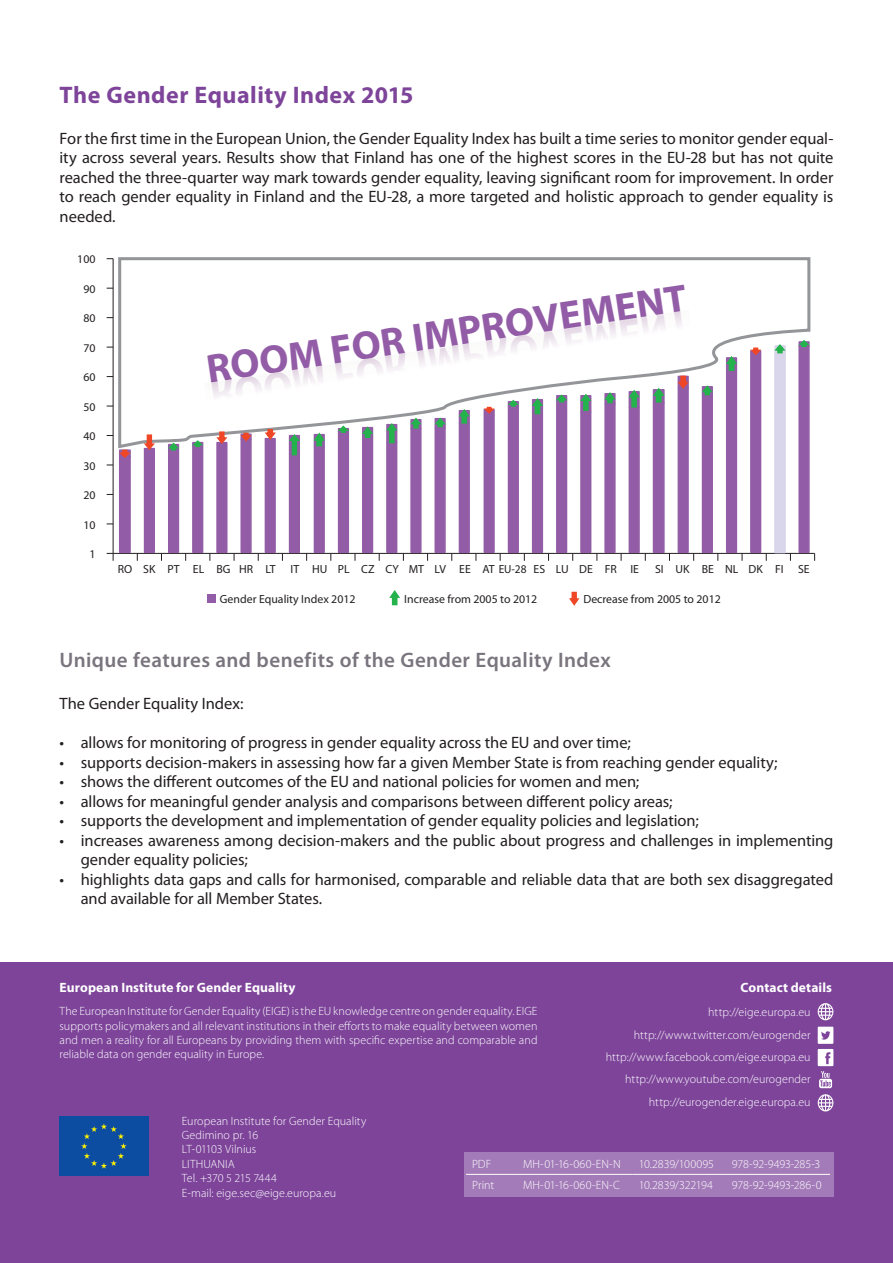
<style>
.page{position:relative;width:893px;height:1263px;background:#fff}
.page>*{position:absolute;margin:0;border:0;box-sizing:border-box;transform-origin:0 0}
.t1{font:700 40.65px "Myriad Pro";color:#925ca6}
.Title_1{font:700 24px "Myriad Pro";letter-spacing:.02em;color:#7d449a}
.Title_1-2{font:600 21px "Myriad Pro";letter-spacing:.02em;color:#79747d}
.Body_Text{font:16.5px/19.5px "Myriad Pro";letter-spacing:-.005em;color:#231f20}
.Contact{font:700 13.5px "Myriad Pro";letter-spacing:.01em;color:#fff}
.Contact-2{font:300 12px/14.4px "Myriad Pro";letter-spacing:.005em;color:#fff}
.Web{font:300 12px "Myriad Pro";letter-spacing:.005em;color:#fff}
.Contact-3{font:300 12px "Myriad Pro";letter-spacing:-.02em;color:#fff}
.Contact-4{font:300 12px "Myriad Pro";letter-spacing:-.035em;color:#fff}
.t2{font:11.85px "Myriad Pro";color:#231f20}
</style>
<div class="page">
<div style="left:0;top:963px;width:893px;height:300px;background:#7d449a"></div>
<div style="left:59px;top:1116px;width:90px;height:60px;background:#0d4da1"></div>
<svg style="left:81px;top:1123px;width:46px;height:45px"></svg>
<svg style="left:818px;top:1027px;width:15px;height:61px"></svg>
<svg style="left:818px;top:1003px;width:15px;height:17px"></svg>
<svg style="left:818px;top:1094px;width:15px;height:17px"></svg>
<svg style="left:118px;top:257px;width:693px;height:87px"></svg>
<hr style="left:113px;top:259px;width:1px;height:294px;background:#231f20">
<svg style="left:107px;top:553px;width:7px;height:8px"></svg>
<hr style="left:113px;top:553px;width:702px;height:1px;background:#231f20">
<svg style="left:118px;top:344px;width:692px;height:210px"></svg>
<svg style="left:167px;top:340px;width:643px;height:116px"></svg>
<svg style="left:215px;top:430px;width:16px;height:16px"></svg>
<svg style="left:165px;top:440px;width:15px;height:12px"></svg>
<svg style="left:749px;top:346px;width:16px;height:11px"></svg>
<svg style="left:263px;top:427px;width:16px;height:15px"></svg>
<svg style="left:240px;top:431px;width:15px;height:13px"></svg>
<svg style="left:143px;top:433px;width:15px;height:19px"></svg>
<svg style="left:771px;top:342px;width:16px;height:13px"></svg>
<svg style="left:723px;top:353px;width:15px;height:19px"></svg>
<svg style="left:698px;top:383px;width:16px;height:14px"></svg>
<svg style="left:456px;top:422px;width:15px;height:3px"></svg>
<svg style="left:431px;top:422px;width:16px;height:7px"></svg>
<svg style="left:407px;top:422px;width:16px;height:8px"></svg>
<svg style="left:383px;top:422px;width:16px;height:23px"></svg>
<svg style="left:359px;top:424px;width:15px;height:15px"></svg>
<svg style="left:334px;top:423px;width:16px;height:11px"></svg>
<svg style="left:311px;top:430px;width:15px;height:18px"></svg>
<svg style="left:286px;top:432px;width:15px;height:25px"></svg>
<svg style="left:188px;top:438px;width:16px;height:11px"></svg>
<svg style="left:795px;top:338px;width:15px;height:11px"></svg>
<svg style="left:107px;top:448px;width:28px;height:18px"></svg>
<svg style="left:204px;top:310px;width:491px;height:112px"></svg>
<svg style="left:389px;top:590px;width:11px;height:16px"></svg>
<svg style="left:569px;top:591px;width:11px;height:15px"></svg>
<div style="left:207px;top:594px;width:9px;height:8px;background:#925ca6"></div>
<div style="left:464px;top:1152px;width:370px;height:45px;background:#a37bb8"></div>
<hr style="left:466px;top:1174px;width:51px;height:1px;background:#fff">
<hr style="left:517px;top:1174px;width:116px;height:1px;background:#fff">
<hr style="left:633px;top:1174px;width:93px;height:1px;background:#fff">
<hr style="left:726px;top:1174px;width:104px;height:1px;background:#fff">
<p class="Title_1" style="left:60px;top:79px;width:355px">The Gender Equality Index 2015</p>
<p class="Body_Text" style="left:60px;top:128px;width:775px;text-align:justify">For the first time in the European Union, the Gender Equality Index has built a time series to monitor gender equal&shy;ity across several years. Results show that Finland has one of the highest scores in the EU-28 but has not quite reached the three‑quarter way mark towards gender equality, leaving significant room for improvement. In order to reach gender equality in Finland and the EU-28, a more targeted and holistic approach to gender equality is needed.</p>
<p class="t2" style="left:77px;top:252px;width:20px">100</p>
<p class="t2" style="left:83px;top:281px;width:14px">90</p>
<p class="t2" style="left:83px;top:311px;width:14px">80</p>
<p class="t2" style="left:83px;top:340px;width:14px">70</p>
<p class="t2" style="left:83px;top:370px;width:14px">60</p>
<p class="t2" style="left:83px;top:400px;width:14px">50</p>
<p class="t2" style="left:83px;top:429px;width:14px">40</p>
<p class="t2" style="left:83px;top:459px;width:14px">30</p>
<p class="t2" style="left:83px;top:488px;width:14px">20</p>
<p class="t2" style="left:83px;top:518px;width:14px">10</p>
<p class="t2" style="left:89px;top:547px;width:8px">1</p>
<p class="t1" style="left:203px;top:341px;width:486px;rotate:-8deg">ROOM FOR IMPROVEMENT</p>
<p class="t2" style="left:118px;top:562px;width:160px">RO SK PT EL BG HR LT</p>
<p class="t2" style="left:291px;top:562px;width:350px">IT HU PL CZ CY MT LV EE AT EU-28 ES LU DE FR IE</p>
<p class="t2" style="left:655px;top:562px;width:156px">SI UK BE NL DK FI SE</p>
<p class="t2" style="left:220px;top:591px;width:137px">Gender Equality Index 2012</p>
<p class="t2" style="left:404px;top:591px;width:135px">Increase from 2005 to 2012</p>
<p class="t2" style="left:583px;top:591px;width:139px">Decrease from 2005 to 2012</p>
<p class="Title_1-2" style="left:60px;top:648px;width:553px">Unique features and benefits of the Gender Equality Index</p>
<p class="Body_Text" style="left:60px;top:693px;width:186px">The Gender Equality Index:</p>
<p class="Body_Text" style="left:60px;top:732px;width:573px">• allows for monitoring of progress in gender equality across the EU and over time;</p>
<p class="Body_Text" style="left:60px;top:752px;width:719px">• supports decision‑makers in assessing how far a given Member State is from reaching gender equality;</p>
<p class="Body_Text" style="left:60px;top:771px;width:581px">• shows the different outcomes of the EU and national policies for women and men;</p>
<p class="Body_Text" style="left:60px;top:791px;width:615px">• allows for meaningful gender analysis and comparisons between different policy areas;</p>
<p class="Body_Text" style="left:60px;top:810px;width:641px">• supports the development and implementation of gender equality policies and legislation;</p>
<p class="Body_Text" style="left:81px;top:830px;width:754px;text-indent:-21px">• increases awareness among decision‑makers and the public about progress and challenges in implementing gender equality policies;</p>
<p class="Body_Text" style="left:81px;top:869px;width:754px;text-indent:-21px">• highlights data gaps and calls for harmonised, comparable and reliable data that are both sex disaggregated and available for all Member States.</p>
<p class="Contact" style="left:60px;top:979px;width:237px">European Institute for Gender Equality</p>
<p class="Contact-2" style="left:60px;top:1004px;width:479px;text-align:justify">The European Institute for Gender Equality (EIGE) is the EU knowledge centre on gender equality. EIGE supports policymakers and all relevant institutions in their efforts to make equality between women and men a reality for all Europeans by providing them with specific expertise and comparable and reliable data on gender equality in Europe.</p>
<p class="Contact" style="left:741px;top:979px;width:93px">Contact details</p>
<p class="Web" style="left:708px;top:1005px;width:104px">http://eige.europa.eu</p>
<p class="Web" style="left:634px;top:1028px;width:178px">http://www.twitter.com/eurogender</p>
<p class="Web" style="left:606px;top:1050px;width:206px">http://www.facebook.com/eige.europa.eu</p>
<p class="Web" style="left:625px;top:1073px;width:187px">http://www.youtube.com/eurogender</p>
<p class="Web" style="left:649px;top:1095px;width:163px">http://eurogender.eige.europa.eu</p>
<p class="Contact-2" style="left:182px;top:1114px;width:186px">European Institute for Gender Equality</p>
<p class="Contact-2" style="left:182px;top:1128px;width:78px">Gedimino pr. 16<br>LT-01103 Vilnius</p>
<p class="Contact-2" style="left:182px;top:1157px;width:54px">LITHUANIA</p>
<p class="Contact-4" style="left:182px;top:1172px;width:97px">Tel. +370 5 215 7444</p>
<p class="Contact-2" style="left:182px;top:1186px;width:156px">E‑mail: eige.sec@eige.europa.eu</p>
<p class="Contact-2" style="left:472px;top:1157px;width:21px">PDF</p>
<p class="Contact-2" style="left:523px;top:1157px;width:99px">MH-01-16-060-EN-N</p>
<p class="Contact-2" style="left:639px;top:1157px;width:77px">10.2839/100095</p>
<p class="Contact-3" style="left:732px;top:1158px;width:90px">978-92-9493-285-3</p>
<p class="Contact-2" style="left:472px;top:1178px;width:24px">Print</p>
<p class="Contact-2" style="left:523px;top:1178px;width:99px">MH-01-16-060-EN-C</p>
<p class="Contact-3" style="left:639px;top:1179px;width:76px">10.2839/322194</p>
<p class="Contact-3" style="left:732px;top:1179px;width:91px">978-92-9493-286-0</p>
</div>
